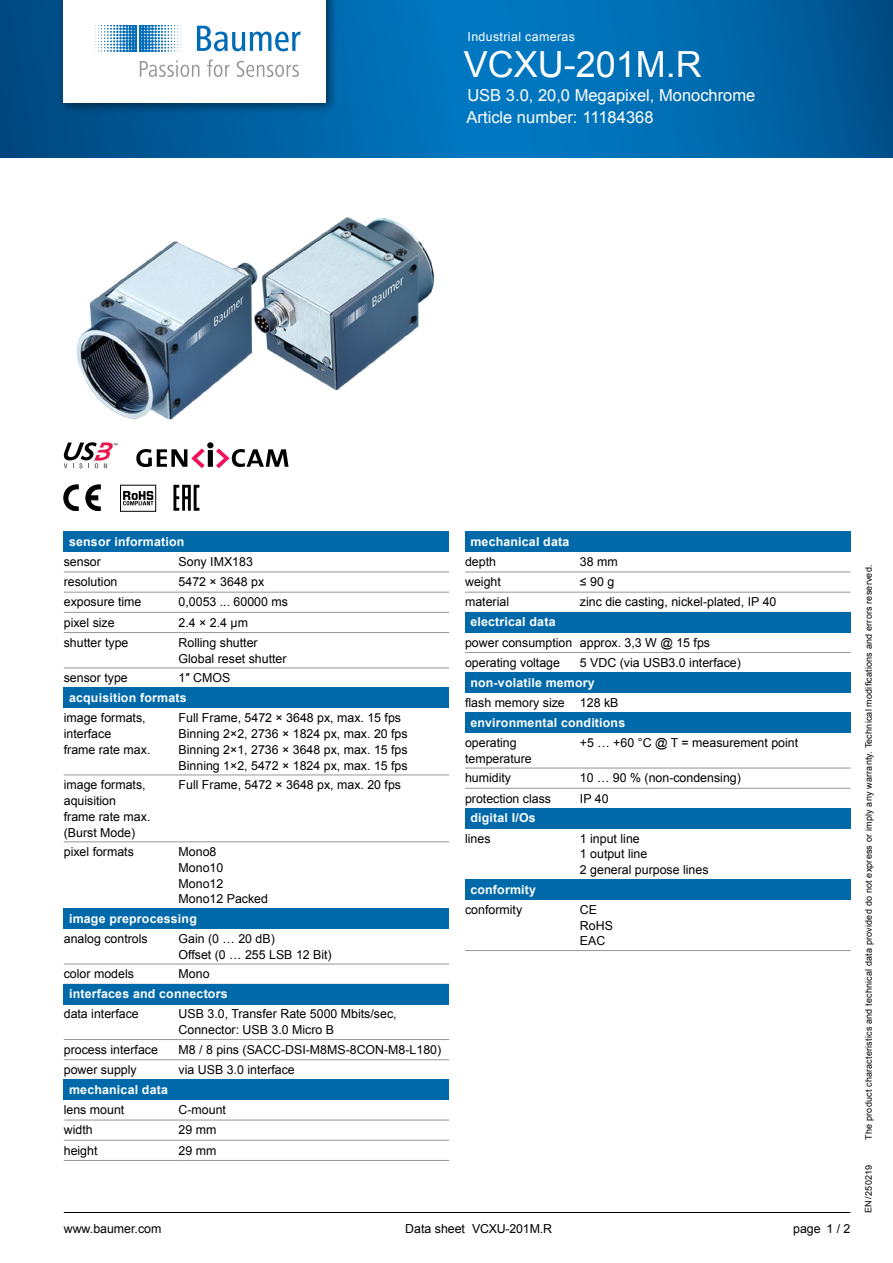
<style>
.page{position:relative;width:893px;height:1263px;background:#fff}
.page>*{position:absolute;margin:0;border:0;box-sizing:border-box;transform-origin:0 0}
.t1{font:36px "Arial";color:#fff}
.t2{font:16.5px/21.9px "Arial";color:#fff}
.t3{font:12.3px/15.8px "Arial";color:#000}
.t4{font:700 12.3px "Arial";letter-spacing:.015em;color:#fff}
.t5{font:12.3px "Arial";letter-spacing:.03em;color:#fff}
.t6{font:9px "Arial";letter-spacing:.02em;color:#000}
</style>
<div class="page">
<hr style="left:64px;top:1212px;width:786px;height:1px;background:#000">
<svg style="left:0;top:0;width:893px;height:157px;background:#0066a9"></svg>
<div style="left:58px;top:0;width:280px;height:115px;background:#000;opacity:.5"></div>
<div style="left:64px;top:0;width:262px;height:102px;background:#fff"></div>
<svg style="left:30px;top:25px;width:271px;height:52px"></svg>
<img style="left:64px;top:217px;width:370px;height:295px">
<div style="left:64px;top:531px;width:385px;height:21px;background:#0069aa"></div>
<hr style="left:179px;top:572px;width:270px;height:1px;background:#939598">
<hr style="left:179px;top:592px;width:270px;height:1px;background:#939598">
<hr style="left:179px;top:612px;width:270px;height:1px;background:#939598">
<hr style="left:179px;top:632px;width:270px;height:1px;background:#939598">
<hr style="left:179px;top:668px;width:270px;height:1px;background:#939598">
<hr style="left:64px;top:572px;width:115px;height:1px;background:#939598">
<hr style="left:64px;top:592px;width:115px;height:1px;background:#939598">
<hr style="left:64px;top:612px;width:115px;height:1px;background:#939598">
<hr style="left:64px;top:632px;width:115px;height:1px;background:#939598">
<hr style="left:64px;top:668px;width:115px;height:1px;background:#939598">
<div style="left:64px;top:688px;width:385px;height:20px;background:#0069aa"></div>
<hr style="left:179px;top:775px;width:270px;height:1px;background:#939598">
<hr style="left:64px;top:775px;width:115px;height:1px;background:#939598">
<hr style="left:64px;top:841px;width:115px;height:1px;background:#939598">
<hr style="left:179px;top:841px;width:270px;height:1px;background:#939598">
<div style="left:64px;top:908px;width:385px;height:21px;background:#0069aa"></div>
<hr style="left:64px;top:964px;width:115px;height:1px;background:#939598">
<hr style="left:179px;top:964px;width:270px;height:1px;background:#939598">
<div style="left:64px;top:984px;width:385px;height:20px;background:#0069aa"></div>
<hr style="left:64px;top:1039px;width:115px;height:1px;background:#939598">
<hr style="left:179px;top:1039px;width:270px;height:1px;background:#939598">
<hr style="left:64px;top:1059px;width:115px;height:1px;background:#939598">
<hr style="left:179px;top:1059px;width:270px;height:1px;background:#939598">
<div style="left:64px;top:1080px;width:385px;height:20px;background:#0069aa"></div>
<hr style="left:64px;top:1120px;width:115px;height:1px;background:#939598">
<hr style="left:179px;top:1120px;width:270px;height:1px;background:#939598">
<hr style="left:64px;top:1140px;width:115px;height:1px;background:#939598">
<hr style="left:64px;top:1160px;width:115px;height:1px;background:#939598">
<hr style="left:179px;top:1140px;width:270px;height:1px;background:#939598">
<hr style="left:179px;top:1160px;width:270px;height:1px;background:#939598">
<div style="left:465px;top:531px;width:385px;height:21px;background:#0069aa"></div>
<hr style="left:465px;top:572px;width:115px;height:1px;background:#939598">
<hr style="left:580px;top:572px;width:270px;height:1px;background:#939598">
<hr style="left:465px;top:592px;width:115px;height:1px;background:#939598">
<hr style="left:580px;top:592px;width:270px;height:1px;background:#939598">
<div style="left:465px;top:612px;width:385px;height:20px;background:#0069aa"></div>
<hr style="left:465px;top:652px;width:115px;height:1px;background:#939598">
<hr style="left:580px;top:652px;width:270px;height:1px;background:#939598">
<div style="left:465px;top:672px;width:385px;height:20px;background:#0069aa"></div>
<div style="left:465px;top:712px;width:385px;height:21px;background:#0069aa"></div>
<hr style="left:465px;top:768px;width:115px;height:1px;background:#939598">
<hr style="left:580px;top:768px;width:270px;height:1px;background:#939598">
<hr style="left:465px;top:788px;width:115px;height:1px;background:#939598">
<hr style="left:580px;top:788px;width:270px;height:1px;background:#939598">
<div style="left:465px;top:808px;width:385px;height:20px;background:#0069aa"></div>
<div style="left:465px;top:879px;width:385px;height:20px;background:#0069aa"></div>
<hr style="left:580px;top:950px;width:270px;height:1px;background:#939598">
<hr style="left:465px;top:950px;width:115px;height:1px;background:#939598">
<p class="t5" style="left:467px;top:29px;width:109px">Industrial cameras</p>
<h1 class="t1" style="left:464px;top:40px;width:240px">VCXU-201M.R</h1>
<h2 class="t2" style="left:467px;top:85px;width:290px">USB 3.0, 20,0 Megapixel, Monochrome<br>Article number: 11184368</h2>
<p class="t4" style="left:69px;top:533px;width:117px">sensor information</p>
<p class="t3" style="left:64px;top:554px;width:39px">sensor</p>
<p class="t3" style="left:179px;top:554px;width:76px">Sony IMX183</p>
<p class="t3" style="left:64px;top:574px;width:55px">resolution</p>
<p class="t3" style="left:179px;top:574px;width:87px">5472 × 3648 px</p>
<p class="t3" style="left:64px;top:594px;width:79px">exposure time</p>
<p class="t3" style="left:179px;top:594px;width:111px">0,0053 ... 60000 ms</p>
<p class="t3" style="left:64px;top:615px;width:52px">pixel size</p>
<p class="t3" style="left:179px;top:615px;width:71px">2.4 × 2.4 µm</p>
<p class="t3" style="left:64px;top:635px;width:66px">shutter type</p>
<p class="t3" style="left:179px;top:635px;width:109px">Rolling shutter<br>Global reset shutter</p>
<p class="t3" style="left:64px;top:670px;width:65px">sensor type</p>
<p class="t3" style="left:179px;top:670px;width:53px">1″ CMOS</p>
<p class="t4" style="left:69px;top:690px;width:119px">acquisition formats</p>
<p class="t3" style="left:64px;top:710px;width:88px">image formats, interface<br>frame rate max.</p>
<p class="t3" style="left:179px;top:710px;width:231px">Full Frame, 5472 × 3648 px, max. 15 fps Binning 2×2, 2736 × 1824 px, max. 20 fps Binning 2×1, 2736 × 3648 px, max. 15 fps Binning 1×2, 5472 × 1824 px, max. 15 fps</p>
<p class="t3" style="left:64px;top:777px;width:88px">image formats, aquisition frame rate max. (Burst Mode)</p>
<p class="t3" style="left:179px;top:777px;width:224px">Full Frame, 5472 × 3648 px, max. 20 fps</p>
<p class="t3" style="left:64px;top:844px;width:72px">pixel formats</p>
<p class="t3" style="left:179px;top:844px;width:91px">Mono8<br>Mono10<br>Mono12<br>Mono12 Packed</p>
<p class="t4" style="left:69px;top:910px;width:129px">image preprocessing</p>
<p class="t3" style="left:64px;top:931px;width:85px">analog controls</p>
<p class="t3" style="left:179px;top:931px;width:155px">Gain (0 … 20 dB)<br>Offset (0 … 255 LSB 12 Bit)</p>
<p class="t3" style="left:64px;top:966px;width:72px">color models</p>
<p class="t3" style="left:179px;top:966px;width:32px">Mono</p>
<p class="t4" style="left:69px;top:986px;width:160px">interfaces and connectors</p>
<p class="t3" style="left:64px;top:1006px;width:76px">data interface</p>
<p class="t3" style="left:179px;top:1006px;width:220px">USB 3.0, Transfer Rate 5000 Mbits/sec,<br>Connector: USB 3.0 Micro B</p>
<p class="t3" style="left:64px;top:1042px;width:96px">process interface</p>
<p class="t3" style="left:179px;top:1042px;width:264px">M8 / 8 pins (SACC-DSI-M8MS-8CON-M8-L180)</p>
<p class="t3" style="left:64px;top:1062px;width:74px">power supply</p>
<p class="t3" style="left:179px;top:1062px;width:118px">via USB 3.0 interface</p>
<p class="t4" style="left:69px;top:1081px;width:100px">mechanical data</p>
<p class="t3" style="left:64px;top:1102px;width:62px">lens mount</p>
<p class="t3" style="left:179px;top:1102px;width:49px">C-mount</p>
<p class="t3" style="left:64px;top:1122px;width:30px">width</p>
<p class="t3" style="left:179px;top:1122px;width:39px">29 mm</p>
<p class="t3" style="left:64px;top:1142px;width:35px">height</p>
<p class="t3" style="left:179px;top:1142px;width:39px">29 mm</p>
<p class="t4" style="left:470px;top:533px;width:100px">mechanical data</p>
<p class="t3" style="left:465px;top:554px;width:32px">depth</p>
<p class="t3" style="left:580px;top:554px;width:39px">38 mm</p>
<p class="t3" style="left:465px;top:574px;width:37px">weight</p>
<p class="t3" style="left:580px;top:574px;width:36px">≤90g</p>
<p class="t3" style="left:465px;top:594px;width:46px">material</p>
<p class="t3" style="left:580px;top:594px;width:198px">zinc die casting, nickel-plated, IP 40</p>
<p class="t4" style="left:470px;top:614px;width:87px">electrical data</p>
<p class="t3" style="left:465px;top:632px;width:246px;line-height:20.2px">power consumption approx. 3,3 W @ 15 fps operating voltage</p>
<p class="t3" style="left:580px;top:655px;width:162px">5 VDC (via USB3.0 interface)</p>
<p class="t4" style="left:470px;top:674px;width:126px">non-volatile memory</p>
<p class="t3" style="left:465px;top:695px;width:155px">flash memory size 128 kB</p>
<p class="t4" style="left:470px;top:714px;width:156px">environmental conditions</p>
<p class="t3" style="left:465px;top:735px;width:68px">operating temperature</p>
<p class="t3" style="left:580px;top:735px;width:220px">+5 … +60 °C @ T = measurement point</p>
<p class="t3" style="left:465px;top:770px;width:48px">humidity</p>
<p class="t3" style="left:580px;top:770px;width:162px">10 … 90 % (non-condensing)</p>
<p class="t3" style="left:465px;top:790px;width:87px">protection class</p>
<p class="t3" style="left:580px;top:790px;width:30px">IP 40</p>
<p class="t4" style="left:470px;top:810px;width:67px">digital I/Os</p>
<p class="t3" style="left:465px;top:831px;width:27px">lines</p>
<p class="t3" style="left:580px;top:831px;width:130px">1 input line<br>1 output line<br>2 general purpose lines</p>
<p class="t4" style="left:470px;top:881px;width:67px">conformity</p>
<p class="t3" style="left:465px;top:902px;width:59px">conformity</p>
<p class="t3" style="left:580px;top:902px;width:35px">CE<br>RoHS<br>EAC</p>
<p class="t3" style="left:64px;top:1221px;width:99px">www.baumer.com</p>
<p class="t3" style="left:826px;top:1221px;width:26px">1 / 2</p>
<p class="t3" style="left:472px;top:1221px;width:81px">VCXU-201M.R</p>
<p class="t3" style="left:405px;top:1221px;width:61px">Data sheet</p>
<p class="t3" style="left:793px;top:1221px;width:29px">page</p>
<p class="t6" style="left:863px;top:1140px;width:576px;rotate:-90deg">The product characteristics and technical data provided do not express or imply any warranty. Technical modifications and errors reserved.</p>
<p class="t6" style="left:863px;top:1213px;width:49px;rotate:-90deg">EN/250219</p>
</div>
